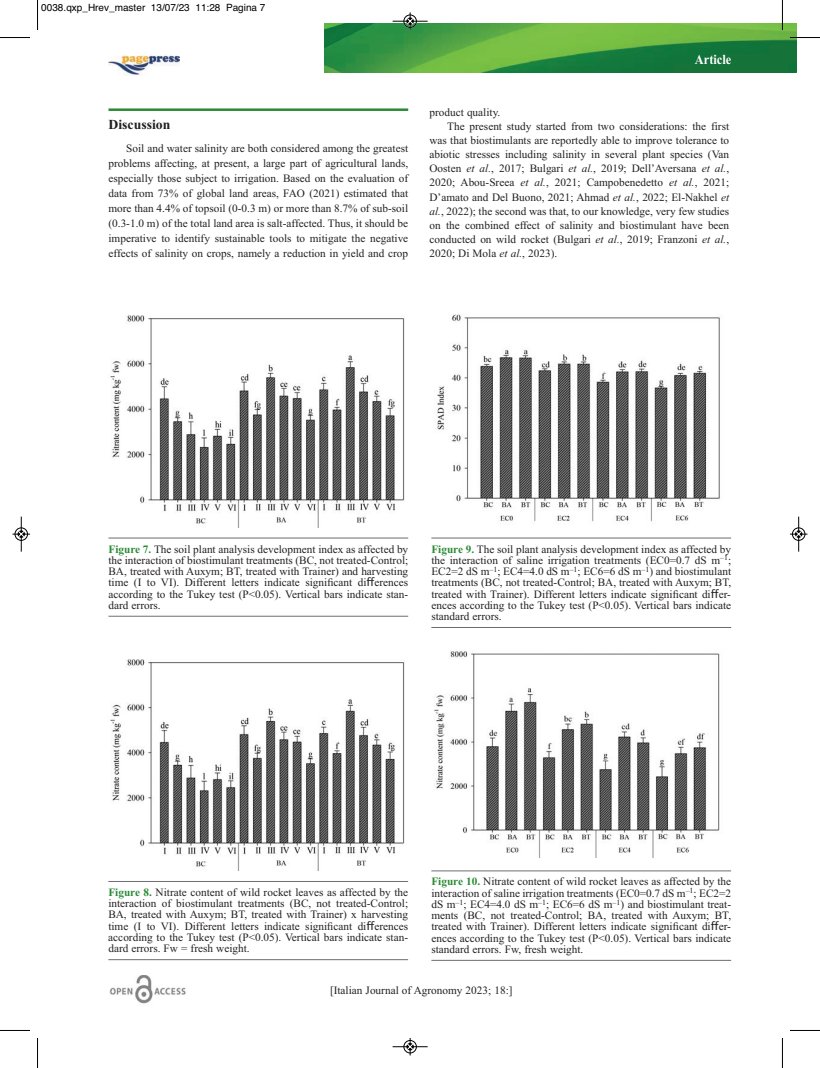
<style>
.page{position:relative;width:820px;height:1068px;background:#fff}
.page>*{position:absolute;margin:0;border:0;box-sizing:border-box;transform-origin:0 0}
.t1{font:700 13.75px "Times New Roman";color:#231f20}
.t2{font:700 13.75px "Times New Roman";color:#fff;scale:.9 1}
.t3{font:11.25px/11.2px "Times New Roman";color:#231f20;text-align:justify}
.t4{font:10px "Helvetica";color:#000}
.s1{font-style:italic}
.s2{font-weight:700;color:#2a8a35}
.s3{font-family:"Lucida Grande"}
</style>
<div class="page">
<img style="left:325px;top:23px;width:471px;height:49px">
<hr style="left:108px;top:108px;width:300px;height:3px;background:#2a8a35">
<img style="left:109px;top:975px;width:77px;height:29px">
<img style="left:109px;top:55px;width:70px;height:20px">
<hr style="left:108px;top:537px;width:300px;height:1px;background:#6c6d70">
<hr style="left:108px;top:615px;width:300px;height:1px;background:#6c6d70">
<img style="left:110px;top:315px;width:295px;height:212px">
<hr style="left:108px;top:880px;width:300px;height:1px;background:#6c6d70">
<hr style="left:108px;top:959px;width:300px;height:1px;background:#6c6d70">
<img style="left:110px;top:659px;width:295px;height:211px">
<hr style="left:431px;top:537px;width:299px;height:1px;background:#6c6d70">
<hr style="left:431px;top:627px;width:299px;height:1px;background:#6c6d70">
<img style="left:437px;top:314px;width:283px;height:208px">
<hr style="left:431px;top:870px;width:299px;height:1px;background:#6c6d70">
<hr style="left:431px;top:959px;width:299px;height:1px;background:#6c6d70">
<img style="left:434px;top:651px;width:286px;height:205px">
<hr style="left:37px;top:0;width:1px;height:30px;background:#000">
<hr style="left:0;top:37px;width:30px;height:1px;background:#000">
<hr style="left:781px;top:0;width:1px;height:30px;background:#000">
<hr style="left:789px;top:37px;width:30px;height:1px;background:#000">
<hr style="left:37px;top:1037px;width:1px;height:30px;background:#000">
<hr style="left:0;top:1029px;width:30px;height:1px;background:#000">
<hr style="left:781px;top:1037px;width:1px;height:30px;background:#000">
<hr style="left:789px;top:1029px;width:30px;height:1px;background:#000">
<hr style="left:392px;top:21px;width:35px;height:1px;background:#000">
<div style="left:403px;top:15px;width:13px;height:13px;border:1px solid #000;border-radius:50%"></div>
<svg style="left:407px;top:12px;width:6px;height:18px"></svg>
<div style="left:403px;top:1039px;width:13px;height:14px;border:1px solid #fff;border-radius:50%"></div>
<hr style="left:392px;top:1046px;width:35px;height:1px;background:#000">
<div style="left:403px;top:1039px;width:13px;height:13px;border:1px solid #000;border-radius:50%"></div>
<svg style="left:407px;top:1038px;width:6px;height:17px"></svg>
<hr style="left:21px;top:516px;width:1px;height:35px;background:#000">
<div style="left:15px;top:527px;width:13px;height:13px;border:1px solid #000;border-radius:50%"></div>
<svg style="left:12px;top:531px;width:18px;height:6px"></svg>
<hr style="left:798px;top:516px;width:1px;height:35px;background:#000">
<div style="left:791px;top:527px;width:13px;height:13px;border:1px solid #000;border-radius:50%"></div>
<svg style="left:790px;top:531px;width:17px;height:6px"></svg>
<p class="t4" style="left:41px;top:2px;width:226px">0038.qxp_Hrev_master 13/07/23 11:28 Pagina 7</p>
<p class="t1" style="left:108px;top:116px;width:63px">Discussion</p>
<p class="t3" style="left:108px;top:141px;width:301px;line-height:14.9px;text-indent:18px">Soil and water salinity are both considered among the greatest problems affecting, at present, a large part of agricultural lands, especially those subject to irrigation. Based on the evaluation of data from 73% of global land areas, FAO (2021) estimated that more than 4.4% of topsoil (0-0.3 m) or more than 8.7% of sub-soil (0.3-1.0 m) of the total land area is salt-affected. Thus, it should be imperative to identify sustainable tools to mitigate the negative effects of salinity on crops, namely a reduction in yield and crop</p>
<p class="t2" style="left:694px;top:51px;width:42px">Article</p>
<p class="t3" style="left:429px;top:107px;width:72px">product quality.</p>
<p class="t3" style="left:447px;top:121px;width:283px">The present study started from two considerations: the first</p>
<p class="t3" style="left:429px;top:135px;width:301px">was that biostimulants are reportedly able to improve tolerance to</p>
<p class="t3" style="left:429px;top:149px;width:301px">abiotic stresses including salinity in several plant species (Van</p>
<p class="t3" style="left:429px;top:163px;width:301px">Oosten <span class="s1">et al.</span>, 2017; Bulgari <span class="s1">et al.</span>, 2019; Dell’Aversana <span class="s1">et al.</span>,</p>
<p class="t3" style="left:429px;top:177px;width:301px">2020; Abou-Sreea <span class="s1">et al.</span>, 2021; Campobenedetto <span class="s1">et al.</span>, 2021;</p>
<p class="t3" style="left:429px;top:191px;width:301px">D’amato and Del Buono, 2021; Ahmad <span class="s1">et al.</span>, 2022; El-Nakhel <span class="s1">et</span></p>
<p class="t3" style="left:429px;top:205px;width:301px"><span class="s1">al.</span>, 2022); the second was that, to our knowledge, very few studies</p>
<p class="t3" style="left:429px;top:219px;width:301px">on the combined effect of salinity and biostimulant have been</p>
<p class="t3" style="left:429px;top:233px;width:301px">conducted on wild rocket (Bulgari <span class="s1">et al.</span>, 2019; Franzoni <span class="s1">et al.</span>,</p>
<p class="t3" style="left:429px;top:247px;width:129px">2020; Di Mola <span class="s1">et al.</span>, 2023).</p>
<p class="t3" style="left:108px;top:543px;width:301px"><span class="s2">Figure 7.</span> The soil plant analysis development index as affected by the interaction of biostimulant treatments (BC, not treated-Control; BA, treated with Auxym; BT, treated with Trainer) and harvesting time (I to VI). Different letters indicate significant di<span class="s3">ff</span>erences according to the Tukey test (P&lt;0.05). Vertical bars indicate stan&shy;dard errors.</p>
<p class="t3" style="left:431px;top:543px;width:301px"><span class="s2">Figure 9.</span> The soil plant analysis development index as affected by the interaction of saline irrigation treatments (EC0=0.7 dS m<sup>–1</sup>; EC2=2 dS m<sup>–1</sup>; EC4=4.0 dS m<sup>–1</sup>; EC6=6 dS m<sup>–1</sup>) and biostimulant treatments (BC, not treated-Control; BA, treated with Auxym; BT, treated with Trainer). Different letters indicate significant di<span class="s3">ff</span>er&shy;ences according to the Tukey test (P&lt;0.05). Vertical bars indicate standard errors.</p>
<p class="t3" style="left:431px;top:875px;width:301px"><span class="s2">Figure 10.</span> Nitrate content of wild rocket leaves as affected by the interaction of saline irrigation treatments (EC0=0.7 dS m<sup>–1</sup>; EC2=2 dS m<sup>–1</sup>; EC4=4.0 dS m<sup>–1</sup>; EC6=6 dS m<sup>–1</sup>) and biostimulant treat&shy;ments (BC, not treated-Control; BA, treated with Auxym; BT, treated with Trainer). Different letters indicate significant di<span class="s3">ff</span>er&shy;ences according to the Tukey test (P&lt;0.05). Vertical bars indicate standard errors. Fw, fresh weight.</p>
<p class="t3" style="left:330px;top:984px;width:184px">[Italian Journal of Agronomy 2023; 18:]</p>
<p class="t3" style="left:108px;top:886px;width:301px"><span class="s2">Figure 8.</span> Nitrate content of wild rocket leaves as affected by the interaction of biostimulant treatments (BC, not treated-Control; BA, treated with Auxym; BT, treated with Trainer) x harvesting time (I to VI). Different letters indicate significant di<span class="s3">ff</span>erences according to the Tukey test (P&lt;0.05). Vertical bars indicate stan&shy;dard errors. Fw = fresh weight.</p>
</div>
